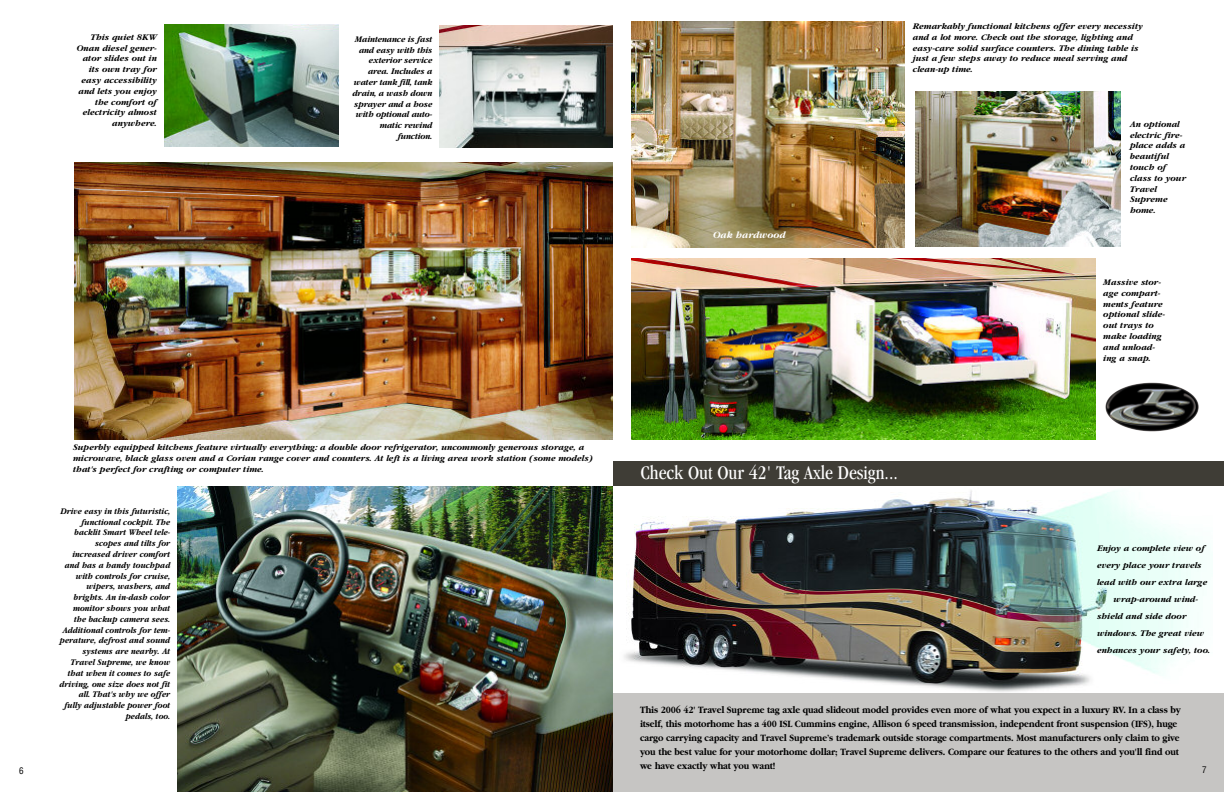
<style>
.page{position:relative;width:1224px;height:792px;background:#fff}
.page>*{position:absolute;margin:0;border:0;box-sizing:border-box;transform-origin:0 0}
.t1{font:condensed 20px "Garamond";color:#fff}
.t2{font:700 10px/14px "Garamond";letter-spacing:-.005em;color:#000;scale:.9 1}
.t3{font:italic 700 10px "Garamond";color:#fff}
.t4{font:italic 700 9px/10.8px "Garamond";color:#000}
.t5{font:italic 700 9px/10.8px "Garamond";color:#000;text-align:right;scale:.9 1}
.t6{font:italic 700 9px/10.8px "Garamond";color:#000;text-align:right;scale:.95 1}
.t7{font:condensed 9px "Helvetica";color:#000}
</style>
<div class="page">
<img style="left:624px;top:490px;width:580px;height:202px">
<div style="left:613px;top:693px;width:611px;height:99px;background:#c6c5c3"></div>
<img style="left:178px;top:486px;width:434px;height:306px">
<img style="left:631px;top:21px;width:273px;height:226px">
<img style="left:74px;top:163px;width:538px;height:277px">
<div style="left:613px;top:461px;width:611px;height:25px;background:#3f3d36"></div>
<img style="left:439px;top:25px;width:174px;height:123px">
<img style="left:165px;top:24px;width:173px;height:122px">
<img style="left:631px;top:258px;width:465px;height:181px">
<img style="left:916px;top:91px;width:205px;height:155px">
<img style="left:1105px;top:383px;width:94px;height:48px">
<p class="t4" style="left:77px;top:31px;width:82px;text-align:right">This quiet 8KW<br>Onan diesel gener&shy;ator slides out in its own tray for easy accessibility and lets you enjoy the comfort of electricity almost anywhere.</p>
<p class="t6" style="left:352px;top:33px;width:86px">Maintenance is fast and easy with this exterior service area. Includes a water tank fill, tank drain, a wash down sprayer and a hose with optional auto&shy;matic rewind function.</p>
<p class="t4" style="left:73px;top:442px;width:521px">Superbly equipped kitchens feature virtually everything: a double door refrigerator, uncommonly generous storage, a microwave, black glass oven and a Corian range cover and counters. At left is a living area work station (some models) that's perfect for crafting or computer time.</p>
<p class="t3" style="left:713px;top:229px;width:74px">Oak hardwood</p>
<p class="t4" style="left:912px;top:21px;width:232px">Remarkably functional kitchens offer every necessity and a lot more. Check out the storage, lighting and easy-care solid surface counters. The dining table is just a few steps away to reduce meal serving and clean-up time.</p>
<p class="t4" style="left:1130px;top:118px;width:58px">An optional electric fire&shy;place adds a beautiful touch of class to your<br>Travel<br>Supreme home.</p>
<p class="t4" style="left:1103px;top:277px;width:63px">Massive stor&shy;age compart&shy;ments feature optional slide&shy;out trays to make loading and unload&shy;ing a snap.</p>
<h1 class="t1" style="left:641px;top:465px;width:258px">Check Out Our 42' Tag Axle Design...</h1>
<p class="t5" style="left:59px;top:505px;width:125px">Drive easy in this futuristic, functional cockpit. The backlit Smart Wheel tele&shy;scopes and tilts for increased driver comfort and has a handy touchpad with controls for cruise, wipers, washers, and brights. An in-dash color monitor shows you what the backup camera sees.<br>Additional controls for tem&shy;perature, defrost and sound systems are nearby. At<br>Travel Supreme, we know that when it comes to safe driving, one size does not fit all. That's why we offer<br>fully adjustable power foot pedals, too.</p>
<p class="t4" style="left:1097px;top:543px;width:109px">Enjoy a complete view of</p>
<p class="t4" style="left:1097px;top:560px;width:106px">every place your travels</p>
<p class="t4" style="left:1097px;top:577px;width:112px">lead with our extra large</p>
<p class="t4" style="left:1113px;top:594px;width:86px">wrap-around wind-</p>
<p class="t4" style="left:1097px;top:611px;width:91px">shield and side door</p>
<p class="t4" style="left:1097px;top:628px;width:109px">windows. The great view</p>
<p class="t4" style="left:1097px;top:645px;width:115px">enhances your safety, too.</p>
<p class="t2" style="left:640px;top:703px;width:602px">This 2006 42' Travel Supreme tag axle quad slideout model provides even more of what you expect in a luxury RV. In a class by itself, this motorhome has a 400 ISL Cummins engine, Allison 6 speed transmission, independent front suspension (IFS), huge cargo carrying capacity and Travel Supreme’s trademark outside storage compartments. Most manufacturers only claim to give you the best value for your motorhome dollar; Travel Supreme delivers. Compare our features to the others and you'll find out we have exactly what you want!</p>
<p class="t7" style="left:19px;top:767px;width:6px">6</p>
<p class="t7" style="left:1202px;top:766px;width:6px">7</p>
</div>
